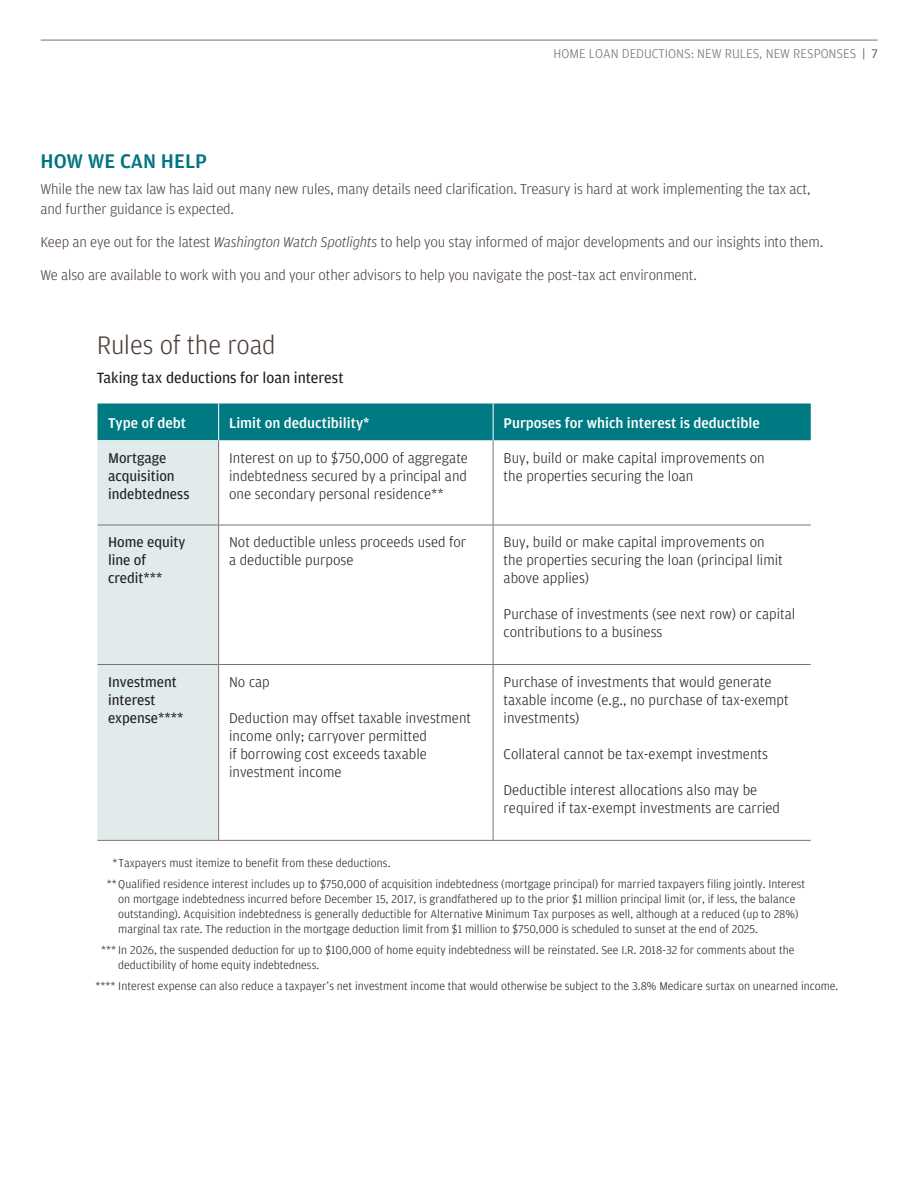
<style>
.page{position:relative;width:918px;height:1188px;background:#fff}
.page>*{position:absolute;margin:0;border:0;box-sizing:border-box;transform-origin:0 0}
.Body_Bullet{font:300 27px "Amplitude";letter-spacing:-.01em;color:#4b3e38}
.Sub_Heading_12_14{font:500 21px "Amplitude";color:#007481}
.Body_Bullet-2{font:15.75px "Amplitude";color:#231f20}
.Intro_Title_Line_9_1{font:300 15px/18px "Amplitude";color:#231f20}
.Body_Copy_10_13{font:300 15px/19.5px "Amplitude";letter-spacing:-.01em;color:#4b3e38}
.Intro_Title_Line_9_1-2{font:15px "Amplitude";color:#231f20}
.Intro_Title_Line_9_1-3{font:500 15px "Amplitude";color:#fff}
.Intro_Title_Line_9_1-4{font:300 13.5px "Amplitude";color:#7d726d}
.Intro_Title_Line_9_1-5{font:300 12px/15px "Amplitude";color:#231f20}
.s1{font-weight:400}
.s2{font-style:italic}
</style>
<div class="page">
<hr style="left:41px;top:40px;width:837px;height:1px;background:#7d726d">
<div style="left:98px;top:404px;width:713px;height:36px;background:#007a82"></div>
<div style="left:98px;top:440px;width:120px;height:400px;background:#e1ebec"></div>
<hr style="left:218px;top:440px;width:1px;height:85px;background:#7d726d">
<hr style="left:493px;top:440px;width:1px;height:85px;background:#7d726d">
<hr style="left:98px;top:525px;width:121px;height:1px;background:#7d726d">
<hr style="left:219px;top:525px;width:274px;height:1px;background:#7d726d">
<hr style="left:218px;top:525px;width:1px;height:139px;background:#7d726d">
<hr style="left:493px;top:525px;width:318px;height:1px;background:#7d726d">
<hr style="left:493px;top:525px;width:1px;height:139px;background:#7d726d">
<hr style="left:98px;top:664px;width:121px;height:1px;background:#7d726d">
<hr style="left:219px;top:664px;width:274px;height:1px;background:#7d726d">
<hr style="left:218px;top:665px;width:1px;height:175px;background:#7d726d">
<hr style="left:493px;top:664px;width:318px;height:1px;background:#7d726d">
<hr style="left:493px;top:665px;width:1px;height:175px;background:#7d726d">
<hr style="left:98px;top:840px;width:121px;height:1px;background:#7d726d">
<hr style="left:219px;top:840px;width:274px;height:1px;background:#7d726d">
<hr style="left:493px;top:840px;width:318px;height:1px;background:#7d726d">
<hr style="left:218px;top:404px;width:1px;height:36px;background:#fff">
<hr style="left:493px;top:404px;width:1px;height:36px;background:#fff">
<p class="Intro_Title_Line_9_1-4" style="left:554px;top:45px;width:326px">HOME LOAN DEDUCTIONS: NEW RULES, NEW RESPONSES <span class="s1">| 7</span></p>
<p class="Sub_Heading_12_14" style="left:40px;top:148px;width:168px">HOW WE CAN HELP</p>
<p class="Body_Copy_10_13" style="left:40px;top:179px;width:772px">While the new tax law has laid out many new rules, many details need clarification. Treasury is hard at work implementing the tax act, and further guidance is expected.</p>
<p class="Body_Copy_10_13" style="left:40px;top:232px;width:784px">Keep an eye out for the latest <span class="s2">Washington Watch Spotlights</span> to help you stay informed of major developments and our insights into them.</p>
<p class="Body_Copy_10_13" style="left:40px;top:265px;width:658px">We also are available to work with you and your other advisors to help you navigate the post–tax act environment.</p>
<p class="Body_Bullet" style="left:97px;top:328px;width:180px">Rules of the road</p>
<p class="Body_Bullet-2" style="left:97px;top:368px;width:248px">Taking tax deductions for loan interest</p>
<p class="Intro_Title_Line_9_1-3" style="left:108px;top:413px;width:80px">Type of debt</p>
<p class="Intro_Title_Line_9_1-3" style="left:229px;top:413px;width:142px">Limit on deductibility*</p>
<p class="Intro_Title_Line_9_1-3" style="left:504px;top:413px;width:258px">Purposes for which interest is deductible</p>
<p class="Intro_Title_Line_9_1-2" style="left:108px;top:448px;width:60px">Mortgage</p>
<p class="Intro_Title_Line_9_1-2" style="left:108px;top:466px;width:68px">acquisition</p>
<p class="Intro_Title_Line_9_1-2" style="left:108px;top:484px;width:83px">indebtedness</p>
<p class="Intro_Title_Line_9_1" style="left:229px;top:448px;width:240px;text-align:justify">Interest on up to $750,000 of aggregate indebtedness secured by a principal and one secondary personal residence**</p>
<p class="Intro_Title_Line_9_1" style="left:504px;top:448px;width:263px">Buy, build or make capital improvements on the properties securing the loan</p>
<p class="Intro_Title_Line_9_1-2" style="left:108px;top:533px;width:79px">Home equity</p>
<p class="Intro_Title_Line_9_1-2" style="left:108px;top:551px;width:40px">line of</p>
<p class="Intro_Title_Line_9_1-2" style="left:108px;top:569px;width:56px">credit***</p>
<p class="Intro_Title_Line_9_1-2" style="left:108px;top:673px;width:70px">Investment</p>
<p class="Intro_Title_Line_9_1-2" style="left:108px;top:691px;width:49px">interest</p>
<p class="Intro_Title_Line_9_1-2" style="left:108px;top:709px;width:77px">expense****</p>
<p class="Intro_Title_Line_9_1" style="left:229px;top:533px;width:239px">Not deductible unless proceeds used for a deductible purpose</p>
<p class="Intro_Title_Line_9_1" style="left:504px;top:533px;width:281px">Buy, build or make capital improvements on the properties securing the loan (principal limit above applies)</p>
<p class="Intro_Title_Line_9_1" style="left:504px;top:605px;width:293px">Purchase of investments (see next row) or capital contributions to a business</p>
<p class="Intro_Title_Line_9_1" style="left:229px;top:673px;width:42px">No cap</p>
<p class="Intro_Title_Line_9_1" style="left:229px;top:709px;width:244px">Deduction may offset taxable investment income only; carryover permitted<br>if borrowing cost exceeds taxable investment income</p>
<p class="Intro_Title_Line_9_1" style="left:504px;top:673px;width:287px">Purchase of investments that would generate taxable income (e.g., no purchase of tax-exempt investments)</p>
<p class="Intro_Title_Line_9_1" style="left:504px;top:745px;width:266px">Collateral cannot be tax-exempt investments</p>
<p class="Intro_Title_Line_9_1" style="left:504px;top:781px;width:278px">Deductible interest allocations also may be required if tax-exempt investments are carried</p>
<p class="Intro_Title_Line_9_1-5" style="left:113px;top:855px;width:279px">* Taxpayers must itemize to benefit from these deductions.</p>
<p class="Intro_Title_Line_9_1-5" style="left:118px;top:876px;width:688px;text-indent:-11px">**Qualified residence interest includes up to $750,000 of acquisition indebtedness (mortgage principal) for married taxpayers filing jointly. Interest on mortgage indebtedness incurred before December 15, 2017, is grandfathered up to the prior $1 million principal limit (or, if less, the balance outstanding). Acquisition indebtedness is generally deductible for Alternative Minimum Tax purposes as well, although at a reduced (up to 28%) marginal tax rate. The reduction in the mortgage deduction limit from $1 million to $750,000 is scheduled to sunset at the end of 2025.</p>
<p class="Intro_Title_Line_9_1-5" style="left:118px;top:942px;width:678px;text-indent:-17px">*** In 2026, the suspended deduction for up to $100,000 of home equity indebtedness will be reinstated. See I.R. 2018-32 for comments about the deductibility of home equity indebtedness.</p>
<p class="Intro_Title_Line_9_1-5" style="left:95px;top:978px;width:744px">**** Interest expense can also reduce a taxpayer’s net investment income that would otherwise be subject to the 3.8% Medicare surtax on unearned income.</p>
</div>
